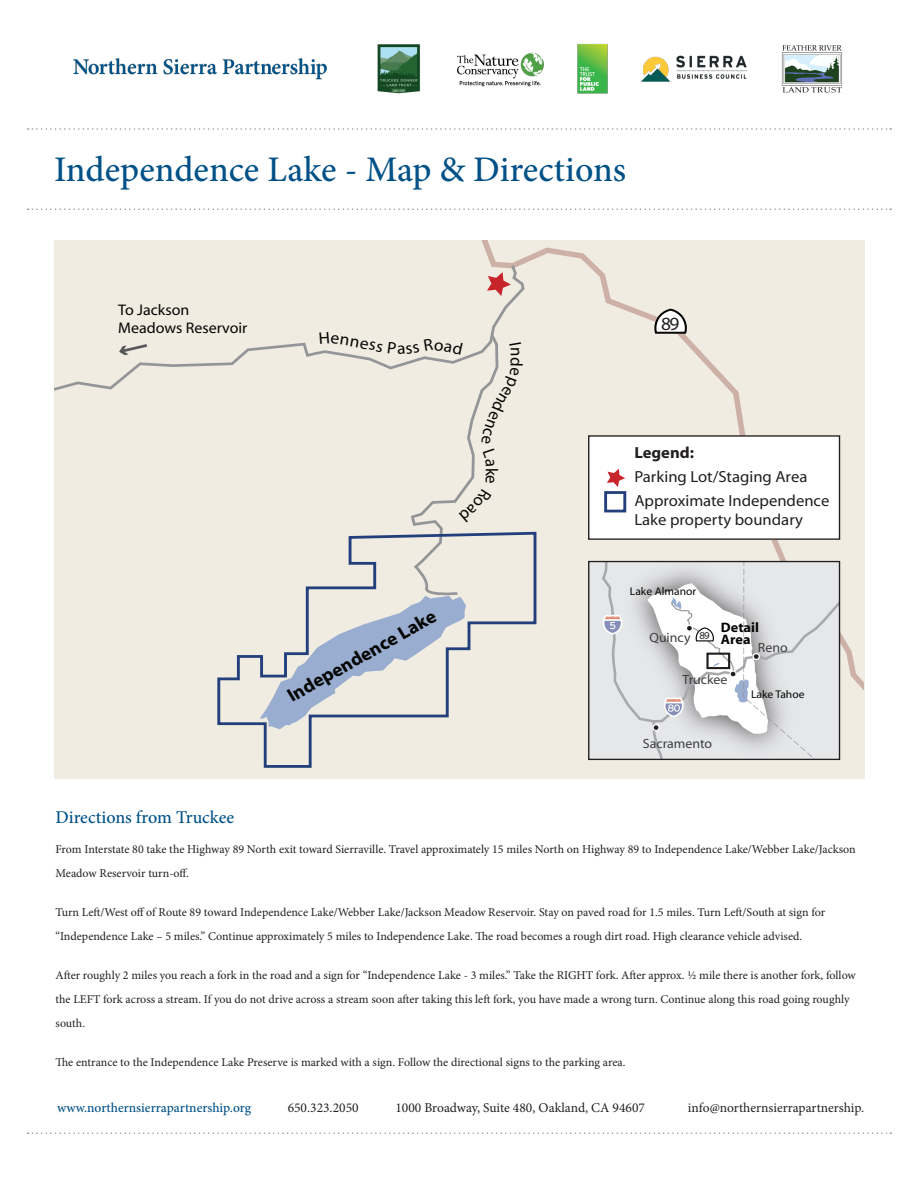
<style>
.page{position:relative;width:918px;height:1188px;background:#fff}
.page>*{position:absolute;margin:0;border:0;box-sizing:border-box;transform-origin:0 0}
.Body_Text{font:500 36px "Minion Pro";color:#005187}
.t1{font:700 18.9px "Myriad";color:#040503}
.t2{font:18.75px "Interstate";color:#231f20;scale:1.04 1}
.Subhead{font:500 18px "Minion Pro";color:#005187}
.t3{font:17.4px "Myriad";color:#040503}
.t4{font:16.05px/24.2px "Myriad";color:#231f20;scale:1.04 1}
.t5{font:15.45px/18.5px "Myriad";color:#040503;scale:1.04 1}
.t6{font:700 13.65px "Myriad";color:#040503;scale:1.04 1}
.Subhead-2{font:13.5px "Minion Pro";color:#231f20}
.Subhead-3{font:500 13.5px "Minion Pro";color:#005187}
.t7{font:13.35px "Myriad";color:#3e3e3f;scale:1.04 1}
.Body_Text-2{font:12px/24px "Minion Pro";color:#231f20}
.t8{font:11.1px "Myriad";color:#040503;scale:1.04 1}
.t9{font:10.5px "Interstate";color:#231f20;scale:1.04 1}
.s1{font-weight:700}
</style>
<div class="page">
<svg style="left:28px;top:208px;width:863px;height:2px"></svg>
<svg style="left:28px;top:1132px;width:863px;height:2px"></svg>
<div style="left:54px;top:241px;width:810px;height:538px;background:#f1ece2"></div>
<svg style="left:482px;top:241px;width:382px;height:496px"></svg>
<svg style="left:654px;top:307px;width:34px;height:28px"></svg>
<svg style="left:54px;top:262px;width:472px;height:146px"></svg>
<svg style="left:590px;top:563px;width:248px;height:195px"></svg>
<div style="left:588px;top:561px;width:252px;height:199px;border:1px solid #231f20"></div>
<svg style="left:119px;top:342px;width:31px;height:13px"></svg>
<svg style="left:487px;top:272px;width:24px;height:24px"></svg>
<div style="left:589px;top:436px;width:251px;height:103px;background:#fff"></div>
<div style="left:588px;top:435px;width:252px;height:105px;border:1px solid #231f20"></div>
<svg style="left:607px;top:469px;width:18px;height:18px"></svg>
<div style="left:604px;top:491px;width:22px;height:21px;border:3px solid #23407c"></div>
<svg style="left:217px;top:530px;width:321px;height:238px"></svg>
<svg style="left:28px;top:128px;width:863px;height:2px"></svg>
<img style="left:74px;top:43px;width:768px;height:51px">
<svg style="left:260px;top:332px;width:263px;height:397px"></svg>
<p class="Body_Text" style="left:54px;top:145px;width:573px">Independence Lake - Map &amp; Directions</p>
<p class="t5" style="left:118px;top:301px;width:126px">To Jackson<br>Meadows Reservoir</p>
<p class="t3" style="left:525px;top:347px;width:11px;rotate:90deg">n</p>
<p class="t3" style="left:500px;top:475px;width:10px;rotate:90deg">e</p>
<p class="t2" style="left:661px;top:312px;width:19px">89</p>
<p class="t4" style="left:634px;top:441px;width:189px"><span class="s1">Legend:<br></span>Parking Lot/Staging Area<br>Approximate Independence</p>
<p class="t4" style="left:634px;top:508px;width:164px">Lake property boundary</p>
<p class="t1" style="left:284px;top:688px;width:169px;rotate:-29deg">Independence Lake</p>
<p class="t8" style="left:630px;top:586px;width:65px">Lake Almanor</p>
<p class="t6" style="left:721px;top:620px;width:38px">Detail</p>
<p class="t9" style="left:699px;top:629px;width:11px">89</p>
<p class="t7" style="left:649px;top:631px;width:41px">Quincy</p>
<p class="t6" style="left:721px;top:632px;width:30px">Area</p>
<p class="t7" style="left:758px;top:641px;width:30px">Reno</p>
<p class="t7" style="left:682px;top:673px;width:45px">Truckee</p>
<p class="t7" style="left:643px;top:737px;width:68px">Sacramento</p>
<p class="t8" style="left:751px;top:689px;width:53px">Lake Tahoe</p>
<p class="Subhead" style="left:56px;top:805px;width:180px">Directions from Truckee</p>
<p class="Body_Text-2" style="left:56px;top:837px;width:802px">From Interstate 80 take the Highway 89 North exit toward Sierraville. Travel approximately 15 miles North on Highway 89 to Independence Lake/Webber Lake/Jackson<br>Meadow Reservoir turn-off.</p>
<p class="Body_Text-2" style="left:56px;top:900px;width:771px">Turn Left/West off of Route 89 toward Independence Lake/Webber Lake/Jackson Meadow Reservoir. Stay on paved road for 1.5 miles. Turn Left/South at sign for “Independence Lake – 5 miles.” Continue approximately 5 miles to Independence Lake. The road becomes a rough dirt road. High clearance vehicle advised.</p>
<p class="Body_Text-2" style="left:56px;top:963px;width:802px">After roughly 2 miles you reach a fork in the road and a sign for “Independence Lake - 3 miles.” Take the RIGHT fork. After approx. ½ mile there is another fork, follow the LEFT fork across a stream. If you do not drive across a stream soon after taking this left fork, you have made a wrong turn. Continue along this road going roughly south.</p>
<p class="Body_Text-2" style="left:56px;top:1050px;width:572px">The entrance to the Independence Lake Preserve is marked with a sign. Follow the directional signs to the parking area.</p>
<p class="Subhead-3" style="left:57px;top:1098px;width:196px">www.northernsierrapartnership.org</p>
<p class="Subhead-2" style="left:288px;top:1098px;width:72px">650.323.2050</p>
<p class="Subhead-2" style="left:395px;top:1098px;width:251px">1000 Broadway, Suite 480, Oakland, CA 94607</p>
<p class="Subhead-2" style="left:688px;top:1098px;width:178px">info@northernsierrapartnership.</p>
</div>
